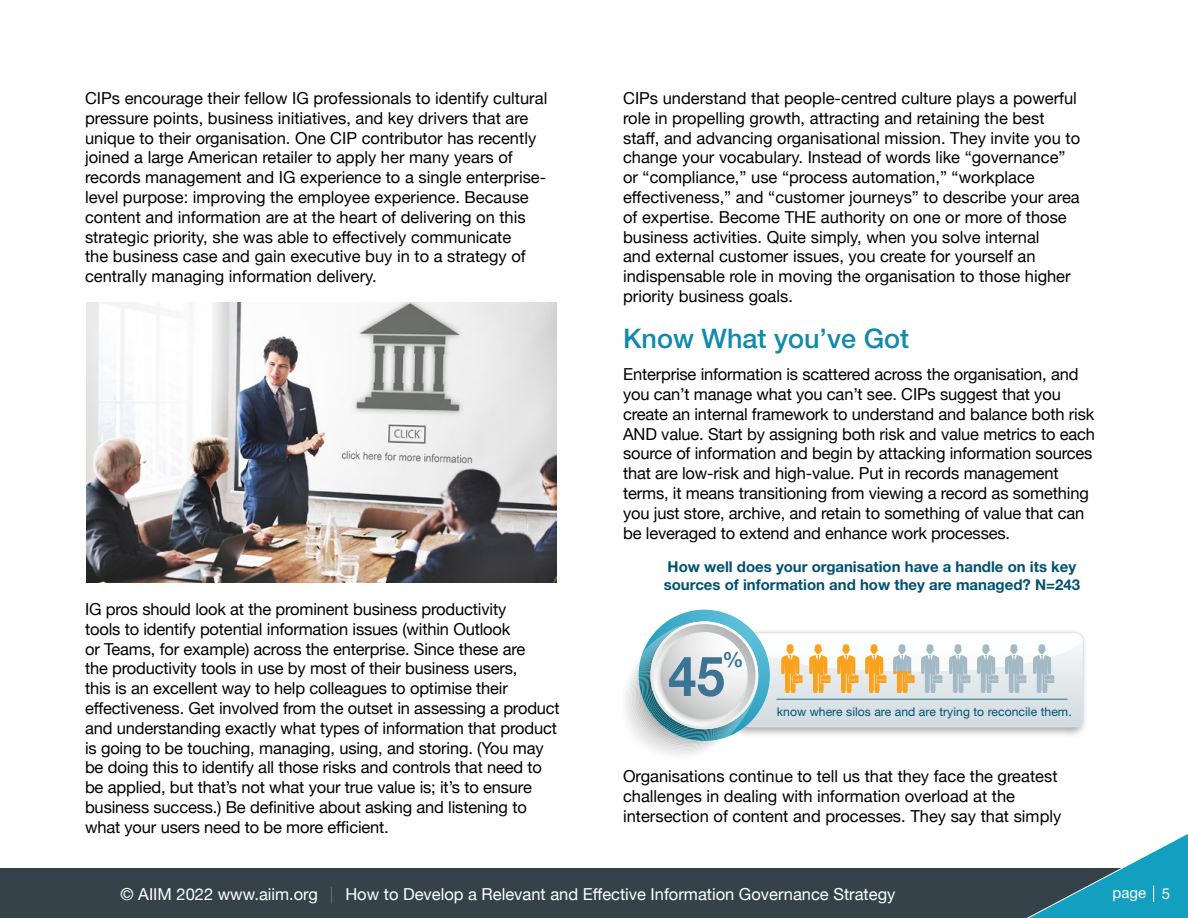
<style>
.page{position:relative;width:1188px;height:918px;background:#fff}
.page>*{position:absolute;margin:0;border:0;box-sizing:border-box;transform-origin:0 0}
.t1{font:700 55.35px "Helvetica Neue";color:#3c7495;scale:.91 1}
.t2{font:500 27px "Helvetica Neue";color:#128aad}
.t3{font:700 21px "Helvetica Neue";color:#3c7495}
.t4{font:16.5px/19.8px "Helvetica Neue";color:#000}
.t5{font:16.5px "Helvetica Neue";color:#fff}
.t6{font:700 15px/18px "Helvetica Neue";color:#005172}
.t7{font:15px "Helvetica Neue";color:#fff}
.t8{font:12.15px "Helvetica Neue";letter-spacing:.005em;color:#005172}
</style>
<div class="page">
<div style="left:0;top:869px;width:1188px;height:49px;background:#36424a"></div>
<svg style="left:331px;top:887px;width:1px;height:17px"></svg>
<svg style="left:1010px;top:834px;width:178px;height:84px"></svg>
<img style="left:86px;top:303px;width:470px;height:280px">
<img style="left:1084px;top:649px;width:1px;height:76px">
<svg style="left:625px;top:610px;width:459px;height:145px"></svg>
<p class="t4" style="left:85px;top:89px;width:464px">CIPs encourage their fellow IG professionals to identify cultural pressure points, business initiatives, and key drivers that are unique to their organisation. One CIP contributor has recently joined a large American retailer to apply her many years of records management and IG experience to a single enterprise&shy;level purpose: improving the employee experience. Because content and information are at the heart of delivering on this strategic priority, she was able to effectively communicate<br>the business case and gain executive buy in to a strategy of centrally managing information delivery.</p>
<p class="t4" style="left:85px;top:600px;width:476px">IG pros should look at the prominent business productivity<br>tools to identify potential information issues (within Outlook<br>or Teams, for example) across the enterprise. Since these are<br>the productivity tools in use by most of their business users,<br>this is an excellent way to help colleagues to optimise their effectiveness. Get involved from the outset in assessing a product and understanding exactly what types of information that product is going to be touching, managing, using, and storing. (You may be doing this to identify all those risks and controls that need to be applied, but that’s not what your true value is; it’s to ensure business success.) Be definitive about asking and listening to what your users need to be more efficient.</p>
<p class="t4" style="left:623px;top:89px;width:459px">CIPs understand that people-centred culture plays a powerful role in propelling growth, attracting and retaining the best staff, and advancing organisational mission. They invite you to change your vocabulary. Instead of words like “governance” or “compliance,” use “process automation,” “workplace effectiveness,” and “customer journeys” to describe your area of expertise. Become THE authority on one or more of those business activities. Quite simply, when you solve internal<br>and external customer issues, you create for yourself an indispensable role in moving the organisation to those higher priority business goals.</p>
<h2 class="t2" style="left:623px;top:322px;width:288px">Know What you’ve Got</h2>
<p class="t4" style="left:623px;top:365px;width:474px">Enterprise information is scattered across the organisation, and you can’t manage what you can’t see. CIPs suggest that you create an internal framework to understand and balance both risk AND value. Start by assigning both risk and value metrics to each source of information and begin by attacking information sources that are low-risk and high-value. Put in records management terms, it means transitioning from viewing a record as something you just store, archive, and retain to something of value that can be leveraged to extend and enhance work processes.</p>
<p class="t6" style="left:664px;top:558px;width:418px">How well does your organisation have a handle on its key sources of information and how they are managed? N=243</p>
<h1 class="t1" style="left:668px;top:633px;width:64px">45</h1>
<p class="t3" style="left:722px;top:643px;width:23px">%</p>
<p class="t8" style="left:777px;top:703px;width:296px">know where silos are and are trying to reconcile them.</p>
<p class="t4" style="left:623px;top:767px;width:440px">Organisations continue to tell us that they face the greatest challenges in dealing with information overload at the intersection of content and processes. They say that simply</p>
<p class="t5" style="left:121px;top:882px;width:199px">© AIIM 2022 www.aiim.org</p>
<p class="t5" style="left:345px;top:882px;width:552px">How to Develop a Relevant and Effective Information Governance Strategy</p>
<p class="t7" style="left:1113px;top:882px;width:59px">page 5</p>
</div>
